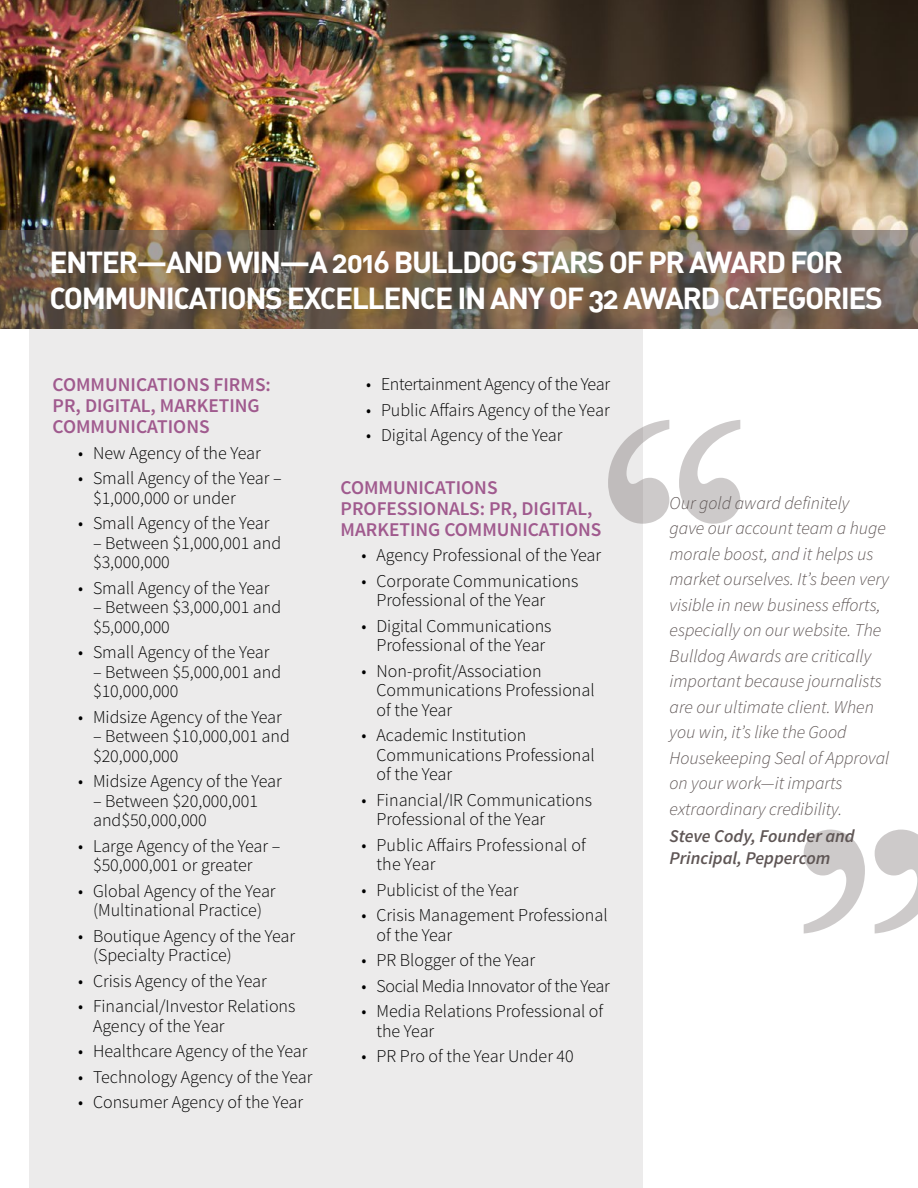
<style>
.page{position:relative;width:918px;height:1188px;background:#fff}
.page>*{position:absolute;margin:0;border:0;box-sizing:border-box;transform-origin:0 0}
.t1{font:450px "Khmer MN";color:#5f5655}
.t2{font:30px/36px "DIN Bold Alternate";letter-spacing:-.05em;color:#fff}
.t3{font:600 19.5px/21px "Source Sans Pro";color:#a05a8e}
.t4{font:300 18px/19.5px "Source Sans Pro";color:#000}
.t5{font:italic 300 18px/25.5px "Source Sans Pro";color:#5f5655}
.t6{font:300 18px "Source Sans Pro";letter-spacing:-.02em;color:#000}
.t7{font:italic 600 18px/22.5px "Source Sans Pro";color:#5f5655}
</style>
<div class="page">
<div style="left:29px;top:329px;width:614px;height:859px;background:#ecebeb"></div>
<img style="left:0;top:0;width:918px;height:230px">
<svg style="left:0;top:230px;width:918px;height:99px;background:#72604e"></svg>
<h2 class="t2" style="left:50px;top:243px;width:835px">ENTER—AND WIN—A 2016 BULLDOG STARS OF PR AWARD FOR<br>COMMUNICATIONS EXCELLENCE IN ANY OF 32 AWARD CATEGORIES</h2>
<p class="t3" style="left:53px;top:375px;width:220px">COMMUNICATIONS FIRMS:<br>PR, DIGITAL, MARKETING<br>COMMUNICATIONS</p>
<p class="t4" style="left:78px;top:443px;width:184px">• New Agency of the Year</p>
<p class="t4" style="left:93px;top:469px;width:190px;text-indent:-15px">• Small Agency of the Year – $1,000,000 or under</p>
<p class="t4" style="left:78px;top:514px;width:193px">• Small Agency of the Year</p>
<p class="t4" style="left:93px;top:533px;width:190px">– Between $1,000,001 and $3,000,000</p>
<p class="t4" style="left:78px;top:578px;width:193px">• Small Agency of the Year</p>
<p class="t4" style="left:93px;top:598px;width:190px">– Between $3,000,001 and $5,000,000</p>
<p class="t4" style="left:78px;top:643px;width:193px">• Small Agency of the Year</p>
<p class="t4" style="left:93px;top:662px;width:190px">– Between $5,000,001 and $10,000,000</p>
<p class="t4" style="left:78px;top:707px;width:205px">• Midsize Agency of the Year</p>
<p class="t4" style="left:93px;top:727px;width:198px">– Between $10,000,001 and $20,000,000</p>
<p class="t4" style="left:78px;top:772px;width:205px">• Midsize Agency of the Year</p>
<p class="t4" style="left:93px;top:791px;width:166px">– Between $20,000,001 and$50,000,000</p>
<p class="t4" style="left:93px;top:836px;width:189px;text-indent:-15px">• Large Agency of the Year – $50,000,001 or greater</p>
<p class="t4" style="left:78px;top:881px;width:199px;text-align:center">• Global Agency of the Year (Multinational Practice)</p>
<p class="t4" style="left:93px;top:926px;width:204px;text-indent:-15px">• Boutique Agency of the Year (Specialty Practice)</p>
<p class="t4" style="left:78px;top:971px;width:190px">• Crisis Agency of the Year</p>
<p class="t4" style="left:93px;top:997px;width:204px;text-indent:-15px">• Financial/Investor Relations<br>Agency of the Year</p>
<p class="t4" style="left:78px;top:1042px;width:231px">• Healthcare Agency of the Year</p>
<p class="t4" style="left:78px;top:1067px;width:236px">• Technology Agency of the Year</p>
<p class="t4" style="left:78px;top:1093px;width:227px">• Consumer Agency of the Year</p>
<p class="t6" style="left:366px;top:373px;width:246px">• Entertainment Agency of the Year</p>
<p class="t4" style="left:366px;top:400px;width:245px">• Public Affairs Agency of the Year</p>
<p class="t4" style="left:366px;top:426px;width:198px">• Digital Agency of the Year</p>
<p class="t3" style="left:341px;top:477px;width:262px">COMMUNICATIONS<br>PROFESSIONALS: PR, DIGITAL,<br>MARKETING COMMUNICATIONS</p>
<p class="t4" style="left:362px;top:546px;width:241px">• Agency Professional of the Year</p>
<p class="t4" style="left:377px;top:571px;width:203px;text-indent:-15px">• Corporate Communications<br>Professional of the Year</p>
<p class="t4" style="left:362px;top:616px;width:192px;text-align:center">• Digital Communications<br>Professional of the Year</p>
<p class="t4" style="left:377px;top:661px;width:220px;text-indent:-15px">• Non-profit/Association<br>Communications Professional of the Year</p>
<p class="t4" style="left:377px;top:726px;width:220px;text-indent:-15px">• Academic Institution<br>Communications Professional of the Year</p>
<p class="t4" style="left:377px;top:790px;width:217px;text-indent:-15px">• Financial/IR Communications<br>Professional of the Year</p>
<p class="t4" style="left:377px;top:835px;width:211px;text-indent:-15px">• Public Affairs Professional of the Year</p>
<p class="t4" style="left:362px;top:880px;width:159px">• Publicist of the Year</p>
<p class="t4" style="left:377px;top:906px;width:233px;text-indent:-15px">• Crisis Management Professional of the Year</p>
<p class="t4" style="left:362px;top:951px;width:175px">• PR Blogger of the Year</p>
<p class="t6" style="left:362px;top:975px;width:250px">• Social Media Innovator of the Year</p>
<p class="t4" style="left:377px;top:1002px;width:228px;text-indent:-15px">• Media Relations Professional of the Year</p>
<p class="t4" style="left:362px;top:1047px;width:214px">• PR Pro of the Year Under 40</p>
<h1 class="t1" style="left:594px;top:280px;width:162px">“</h1>
<p class="t5" style="left:670px;top:490px;width:221px">Our gold award definitely<br>gave our account team a huge morale boost, and it helps us market ourselves. It’s been very visible in new business efforts, especially on our website. The<br>Bulldog Awards are critically important because journalists are our ultimate client. When you win, it’s like the Good<br>Housekeeping Seal of Approval on your work—it imparts extraordinary credibility.</p>
<p class="t7" style="left:670px;top:825px;width:187px">Steve Cody, Founder and<br>Principal, Peppercom</p>
<h1 class="t1" style="left:790px;top:690px;width:162px">”</h1>
</div>
